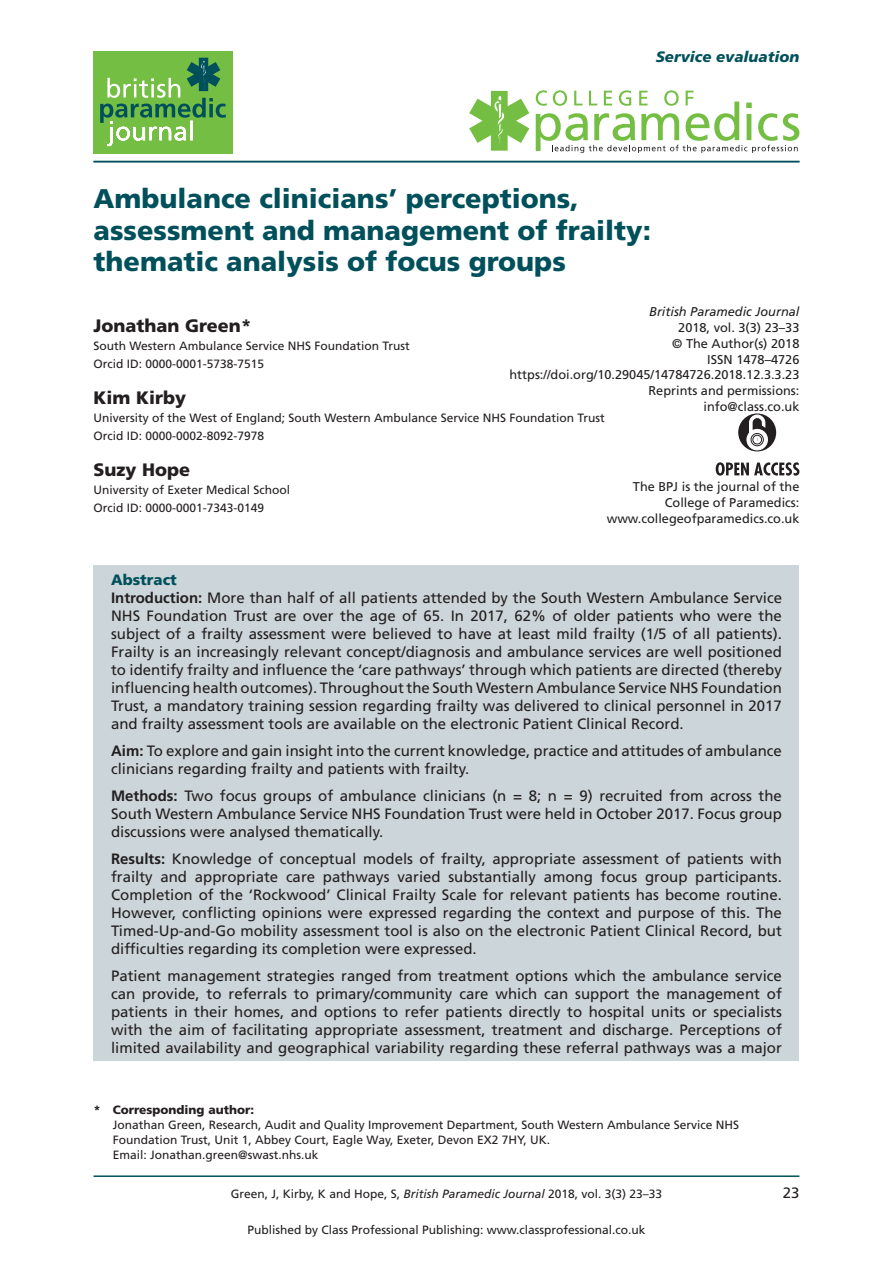
<style>
.page{position:relative;width:893px;height:1263px;background:#fff}
.page>*{position:absolute;margin:0;border:0;box-sizing:border-box;transform-origin:0 0}
.t1{font:900 27px/31.5px "Frutiger LT Std";color:#00505b}
.t2{font:900 18px "Frutiger LT Std";color:#231f20}
.t3{font:15px/18px "Frutiger LT Std";color:#231f20;text-align:justify}
.t4{font:italic 900 15px "Frutiger LT Std";color:#00505b}
.t5{font:12.75px/15.8px "Frutiger LT Std";color:#231f20;text-align:right}
.t6{font:italic 12.75px "Frutiger LT Std";color:#231f20}
.t7{font:12px/18px "Frutiger LT Std";color:#231f20}
.t8{font:900 12px "Frutiger LT Std";color:#231f20}
.s1{font-weight:900;color:#00505b}
.s2{font-weight:700}
.s3{font-style:italic}
</style>
<div class="page">
<div style="left:94px;top:51px;width:139px;height:102px;background:#74bf43"></div>
<svg style="left:100px;top:58px;width:126px;height:88px"></svg>
<svg style="left:469px;top:91px;width:60px;height:60px"></svg>
<svg style="left:536px;top:90px;width:263px;height:63px"></svg>
<hr style="left:94px;top:1175px;width:705px;height:2px;background:#00505b">
<div style="left:94px;top:566px;width:705px;height:495px;background:#ccd5da"></div>
<hr style="left:94px;top:161px;width:705px;height:1px;background:#00505b">
<div style="left:738px;top:413px;width:38px;height:38px;background:#231f20;border-radius:50%"></div>
<svg style="left:746px;top:414px;width:22px;height:36px"></svg>
<div style="left:751px;top:433px;width:13px;height:13px;border:1px solid #231f20;border-radius:50%"></div>
<div style="left:752px;top:435px;width:10px;height:9px;border:1px solid #231f20;border-radius:50%"></div>
<svg style="left:716px;top:462px;width:83px;height:14px"></svg>
<p class="t4" style="left:656px;top:48px;width:145px">Service evaluation</p>
<h1 class="t1" style="left:94px;top:183px;width:559px">Ambulance clinicians’ perceptions, assessment and management of frailty: thematic analysis of focus groups</h1>
<p class="t6" style="left:649px;top:305px;width:152px">British Paramedic Journal</p>
<p class="t5" style="left:509px;top:320px;width:291px">2018, vol. 3(3) 23–33<br>© The Author(s) 2018<br>ISSN 1478–4726 https://doi.org/10.29045/14784726.2018.12.3.3.23<br>Reprints and permissions:<br>info@class.co.uk</p>
<p class="t2" style="left:94px;top:315px;width:160px">Jonathan Green*</p>
<p class="t7" style="left:94px;top:337px;width:318px">South Western Ambulance Service NHS Foundation Trust<br>Orcid ID: 0000-0001-5738-7515</p>
<p class="t2" style="left:94px;top:387px;width:94px">Kim Kirby</p>
<p class="t7" style="left:94px;top:409px;width:513px">University of the West of England; South Western Ambulance Service NHS Foundation Trust<br>Orcid ID: 0000-0002-8092-7978</p>
<p class="t2" style="left:94px;top:459px;width:98px">Suzy Hope</p>
<p class="t7" style="left:94px;top:481px;width:198px">University of Exeter Medical School<br>Orcid ID: 0000-0001-7343-0149</p>
<p class="t5" style="left:607px;top:479px;width:194px">The BPJ is the journal of the<br>College of Paramedics: www.collegeofparamedics.co.uk</p>
<p class="t3" style="left:111px;top:571px;width:672px;text-align:left"><span class="s1">Abstract<br></span><span class="s2">Introduction:</span> More than half of all patients attended by the South Western Ambulance Service NHS Foundation Trust are over the age of 65. In 2017, 62% of older patients who were the subject of a frailty assessment were believed to have at least mild frailty (1/5 of all patients).<br>Frailty is an increasingly relevant concept/diagnosis and ambulance services are well positioned to identify frailty and influence the ‘care pathways’ through which patients are directed (thereby influencing health outcomes). Throughout the South Western Ambulance Service NHS Foundation Trust, a mandatory training session regarding frailty was delivered to clinical personnel in 2017 and frailty assessment tools are available on the electronic Patient Clinical Record.</p>
<p class="t3" style="left:111px;top:742px;width:672px"><span class="s2">Aim:</span> To explore and gain insight into the current knowledge, practice and attitudes of ambulance clinicians regarding frailty and patients with frailty.</p>
<p class="t3" style="left:111px;top:787px;width:672px"><span class="s2">Methods:</span> Two focus groups of ambulance clinicians (n = 8; n = 9) recruited from across the South Western Ambulance Service NHS Foundation Trust were held in October 2017. Focus group discussions were analysed thematically.</p>
<p class="t3" style="left:111px;top:850px;width:672px"><span class="s2">Results:</span> Knowledge of conceptual models of frailty, appropriate assessment of patients with frailty and appropriate care pathways varied substantially among focus group participants.<br>Completion of the ‘Rockwood’ Clinical Frailty Scale for relevant patients has become routine.<br>However, conflicting opinions were expressed regarding the context and purpose of this. The Timed-Up-and-Go mobility assessment tool is also on the electronic Patient Clinical Record, but difficulties regarding its completion were expressed.</p>
<p class="t3" style="left:111px;top:967px;width:672px">Patient management strategies ranged from treatment options which the ambulance service can provide, to referrals to primary/community care which can support the management of patients in their homes, and options to refer patients directly to hospital units or specialists with the aim of facilitating appropriate assessment, treatment and discharge. Perceptions of limited availability and geographical variability regarding these referral pathways was a major</p>
<p class="t8" style="left:94px;top:1102px;width:162px">* Corresponding author:</p>
<p class="t7" style="left:113px;top:1117px;width:628px;line-height:15px">Jonathan Green, Research, Audit and Quality Improvement Department, South Western Ambulance Service NHS<br>Foundation Trust, Unit 1, Abbey Court, Eagle Way, Exeter, Devon EX2 7HY, UK.<br>Email: Jonathan.green@swast.nhs.uk</p>
<p class="t7" style="left:231px;top:1185px;width:433px">Green, J, Kirby, K and Hope, S, <span class="s3">British Paramedic Journal</span> 2018, vol. 3(3) 23–33</p>
<p class="t7" style="left:247px;top:1221px;width:400px">Published by Class Professional Publishing: www.classprofessional.co.uk</p>
<p class="t3" style="left:783px;top:1184px;width:18px">23</p>
</div>
